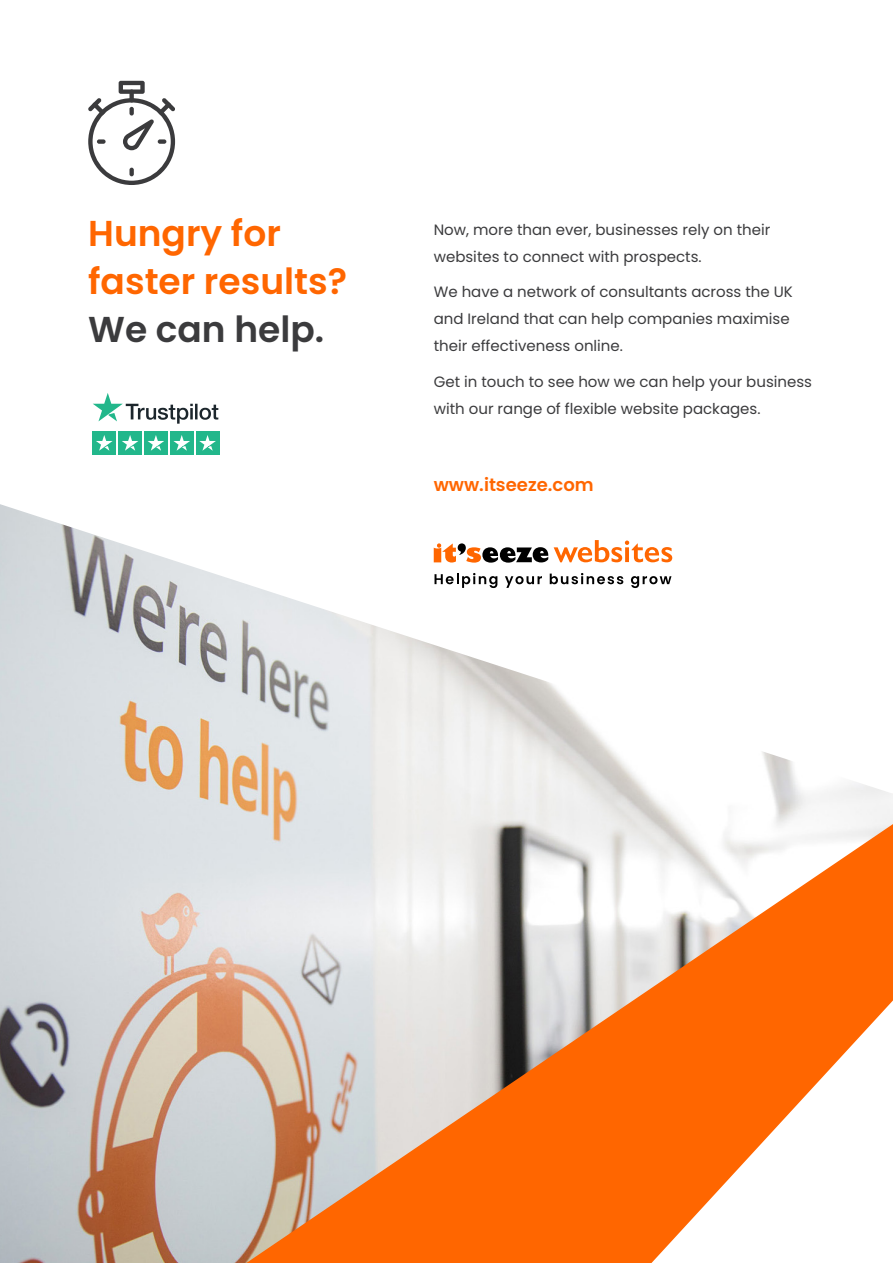
<style>
.page{position:relative;width:893px;height:1263px;background:#fff}
.page>*{position:absolute;margin:0;border:0;box-sizing:border-box;transform-origin:0 0}
.t1{font:600 36px/48px "Poppins";color:#f60}
.t2{font:600 36px "Poppins";color:#3b3b3d}
.t3{font:600 18px "Poppins";color:#f60}
.t4{font:15px/27px "Poppins";color:#3b3b3d}
</style>
<div class="page">
<img style="left:0;top:504px;width:893px;height:759px">
<svg style="left:88px;top:81px;width:87px;height:104px"></svg>
<svg style="left:434px;top:543px;width:114px;height:20px"></svg>
<svg style="left:554px;top:540px;width:118px;height:22px"></svg>
<svg style="left:434px;top:573px;width:63px;height:15px"></svg>
<svg style="left:505px;top:576px;width:37px;height:12px"></svg>
<svg style="left:550px;top:573px;width:73px;height:11px"></svg>
<svg style="left:631px;top:576px;width:40px;height:12px"></svg>
<div style="left:92px;top:431px;width:24px;height:24px;background:#22b78b"></div>
<div style="left:118px;top:431px;width:24px;height:24px;background:#22b78b"></div>
<div style="left:144px;top:431px;width:24px;height:24px;background:#22b78b"></div>
<div style="left:170px;top:431px;width:24px;height:24px;background:#22b78b"></div>
<div style="left:196px;top:431px;width:23px;height:24px;background:#22b78b"></div>
<svg style="left:96px;top:435px;width:17px;height:16px"></svg>
<svg style="left:122px;top:435px;width:16px;height:16px"></svg>
<svg style="left:148px;top:435px;width:16px;height:16px"></svg>
<svg style="left:173px;top:435px;width:17px;height:16px"></svg>
<svg style="left:199px;top:435px;width:17px;height:16px"></svg>
<svg style="left:93px;top:393px;width:125px;height:31px"></svg>
<p class="t1" style="left:88px;top:209px;width:260px">Hungry for faster results?</p>
<p class="t2" style="left:88px;top:308px;width:237px">We can help.</p>
<p class="t4" style="left:434px;top:216px;width:338px">Now, more than ever, businesses rely on their websites to connect with prospects.</p>
<p class="t4" style="left:434px;top:279px;width:361px">We have a network of consultants across the UK and Ireland that can help companies maximise their effectiveness online.</p>
<p class="t4" style="left:434px;top:368px;width:380px">Get in touch to see how we can help your business with our range of flexible website packages.</p>
<p class="t3" style="left:434px;top:474px;width:161px">www.itseeze.com</p>
</div>
